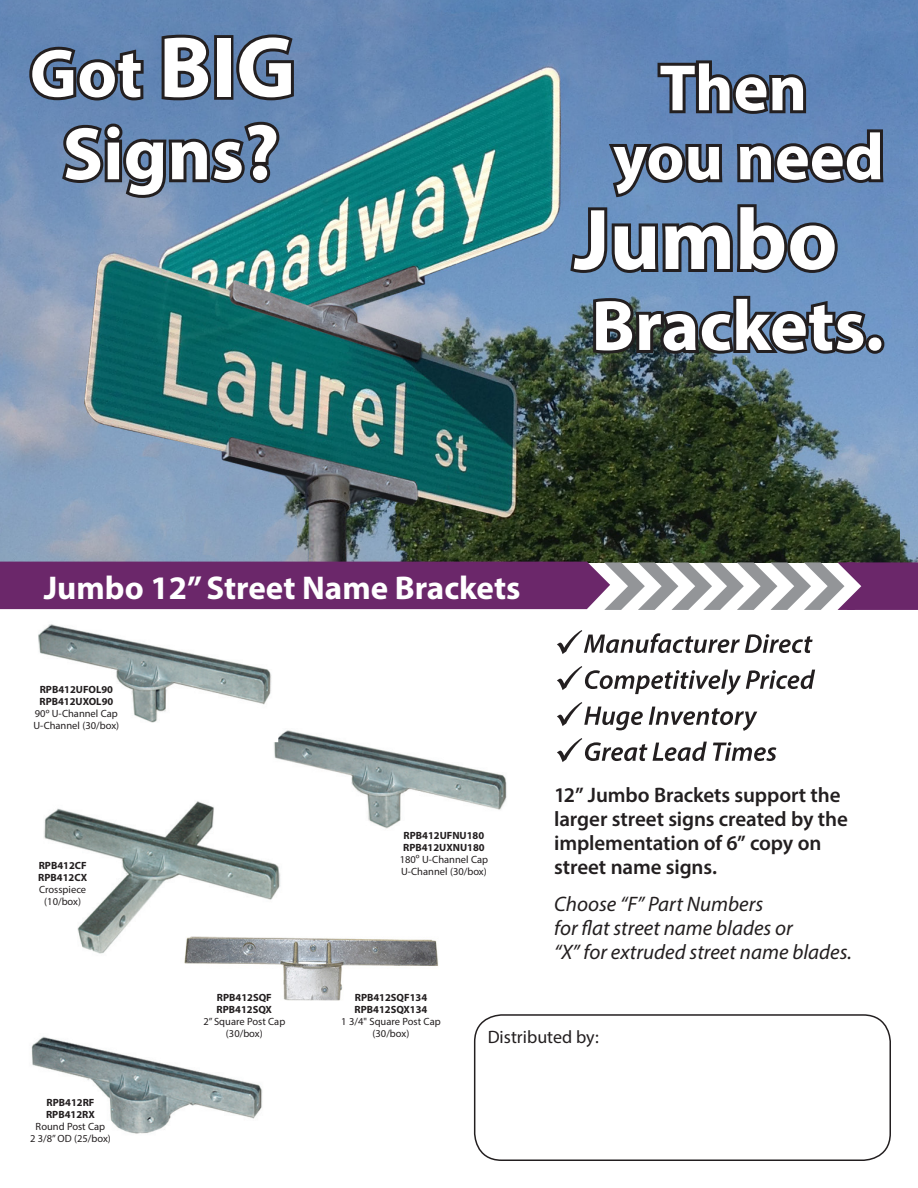
<style>
.page{position:relative;width:918px;height:1188px;background:#fff}
.page>*{position:absolute;margin:0;border:0;box-sizing:border-box;transform-origin:0 0}
.t1{font:700 87px "Myriad Pro";color:#fff}
.t2{font:700 75px "Myriad Pro";color:#fff}
.t3{font:700 72px "Myriad Pro";color:#fff}
.t4{font:700 69px "Myriad Pro";color:#fff}
.t5{font:700 66px "Myriad Pro";color:#fff}
.t6{font:700 33px "Myriad Pro";color:#fff}
.t7{font:600 21px/24px "Myriad Pro";letter-spacing:-.005em;color:#231f20}
.t8{font:italic 21px/24px "Myriad Pro";color:#231f20}
.t9{font:18px "Myriad Pro";color:#231f20}
.t10{font:10.5px/12px "Myriad Pro";color:#231f20;text-align:center}
.t11{font:700 10.5px/12px "Myriad Pro";color:#231f20}
.s1{font-size:87px}
.s2{font-size:79.5px}
</style>
<div class="page">
<img style="left:1px;top:0;width:917px;height:562px">
<img style="left:184px;top:937px;width:254px;height:64px">
<img style="left:274px;top:730px;width:233px;height:99px">
<img style="left:38px;top:624px;width:234px;height:99px">
<img style="left:31px;top:1036px;width:232px;height:98px">
<svg style="left:0;top:562px;width:918px;height:48px;background:#865686"></svg>
<img style="left:44px;top:795px;width:241px;height:163px">
<svg style="left:557px;top:738px;width:219px;height:24px"></svg>
<svg style="left:557px;top:702px;width:200px;height:29px"></svg>
<svg style="left:557px;top:666px;width:258px;height:29px"></svg>
<svg style="left:557px;top:630px;width:256px;height:24px"></svg>
<svg style="left:26px;top:44px;width:121px;height:61px;background:#465771"></svg>
<svg style="left:158px;top:32px;width:56px;height:71px;background:#43556f"></svg>
<div style="left:214px;top:35px;width:19px;height:65px;border:6px solid #231f20"></div>
<svg style="left:239px;top:32px;width:58px;height:71px;background:#475872"></svg>
<svg style="left:57px;top:119px;width:225px;height:82px;background:#526580"></svg>
<svg style="left:655px;top:57px;width:154px;height:60px;background:#445673"></svg>
<svg style="left:567px;top:126px;width:320px;height:150px;background:#546d8f"></svg>
<svg style="left:589px;top:293px;width:280px;height:65px;background:#465667"></svg>
<div style="left:866px;top:334px;width:18px;height:20px;border:6px solid #231f20;border-radius:50%"></div>
<div style="left:474px;top:1014px;width:417px;height:147px;border:2px solid #231f20;border-radius:27px"></div>
<p class="t4" style="left:30px;top:29px;width:267px">Got <span class="s1">BIG</span></p>
<p class="t2" style="left:63px;top:105px;width:218px">Signs<span class="s2">?</span></p>
<p class="t5" style="left:660px;top:45px;width:149px">Then</p>
<p class="t5" style="left:613px;top:114px;width:273px">you need</p>
<p class="t1" style="left:574px;top:183px;width:265px">Jumbo</p>
<p class="t3" style="left:591px;top:279px;width:294px">Brackets.</p>
<p class="t6" style="left:44px;top:566px;width:478px">Jumbo 12” Street Name Brackets</p>
<p class="t11" style="left:40px;top:683px;width:75px">RPB412UFOL90</p>
<p class="t11" style="left:39px;top:695px;width:75px">RPB412UXOL90</p>
<p class="t10" style="left:34px;top:708px;width:87px;text-align:left">90º U-Channel Cap<br>U-Channel (30/box)</p>
<p class="t11" style="left:39px;top:859px;width:49px">RPB412CF</p>
<p class="t11" style="left:38px;top:871px;width:50px">RPB412CX</p>
<p class="t10" style="left:39px;top:883px;width:49px">Crosspiece (10/box)</p>
<p class="t11" style="left:404px;top:829px;width:82px">RPB412UFNU180</p>
<p class="t11" style="left:403px;top:841px;width:83px">RPB412UXNU180</p>
<p class="t10" style="left:400px;top:853px;width:90px;text-align:left">180º U-Channel Cap<br>U-Channel (30/box)</p>
<p class="t7" style="left:554px;top:782px;width:295px">12” Jumbo Brackets support the larger street signs created by the implementation of 6” copy on street name signs.</p>
<p class="t8" style="left:554px;top:892px;width:299px">Choose “F” Part Numbers<br>for flat street name blades or<br>“X” for extruded street name blades.</p>
<p class="t11" style="left:47px;top:1096px;width:49px">RPB412RF</p>
<p class="t11" style="left:46px;top:1108px;width:50px">RPB412RX</p>
<p class="t10" style="left:36px;top:1120px;width:71px">Round Post Cap</p>
<p class="t10" style="left:30px;top:1132px;width:82px">2 3/8” OD (25/box)</p>
<p class="t11" style="left:217px;top:991px;width:56px">RPB412SQF</p>
<p class="t11" style="left:217px;top:1003px;width:57px">RPB412SQX</p>
<p class="t10" style="left:203px;top:1015px;width:83px">2” Square Post Cap (30/box)</p>
<p class="t11" style="left:355px;top:991px;width:74px">RPB412SQF134<br>RPB412SQX134</p>
<p class="t10" style="left:341px;top:1015px;width:101px">1 3/4" Square Post Cap (30/box)</p>
<p class="t9" style="left:488px;top:1026px;width:113px">Distributed by:</p>
</div>
